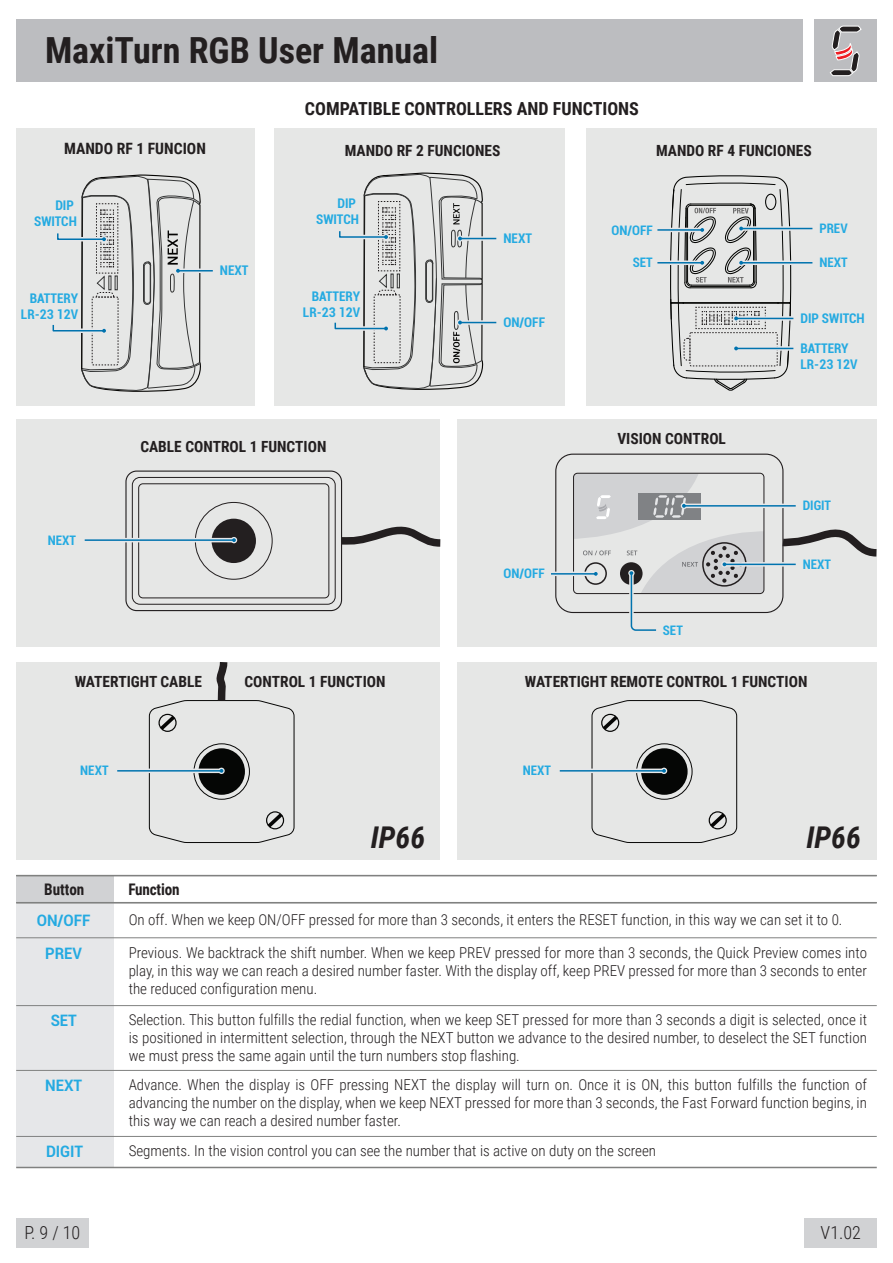
<style>
.page{position:relative;width:893px;height:1263px;background:#fff}
.page>*{position:absolute;margin:0;border:0;box-sizing:border-box;transform-origin:0 0}
.t1{font:700 36px "Roboto Condensed";color:#231f20}
.t2{font:italic 700 30px "Roboto Condensed";color:#231f20}
.t3{font:700 18px "Roboto Condensed";color:#231f20}
.t4{font:300 18px "Roboto Condensed";color:#231f20}
.t5{font:700 16.05px "Roboto Condensed";letter-spacing:-.01em;color:#231f20;scale:.95 1}
.t6{font:700 15.75px "Roboto";letter-spacing:-.005em;color:#24aae1;scale:.95 1}
.t7{font:700 15.6px "Roboto Condensed";color:#231f20}
.t8{font:700 15.45px "Roboto Condensed";color:#231f20}
.t9{font:300 15px/18px "Roboto Condensed";color:#231f20;text-align:justify}
.t10{font:700 condensed 13.35px/16px "Roboto";color:#24aae1;text-align:right}
.t11{font:700 condensed 13.2px "Roboto";color:#24aae1}
</style>
<div class="page">
<div style="left:457px;top:419px;width:419px;height:228px;background:#e6e7e6"></div>
<div style="left:16px;top:419px;width:424px;height:228px;background:#e6e7e6"></div>
<div style="left:457px;top:662px;width:419px;height:198px;background:#e6e7e6"></div>
<div style="left:16px;top:662px;width:424px;height:198px;background:#e6e7e6"></div>
<div style="left:16px;top:20px;width:787px;height:62px;background:#bcbdc0"></div>
<div style="left:814px;top:20px;width:63px;height:62px;background:#bcbdc0"></div>
<svg style="left:830px;top:26px;width:31px;height:50px"></svg>
<div style="left:16px;top:1218px;width:72px;height:30px;background:#d1d2d4"></div>
<div style="left:555px;top:454px;width:228px;height:159px;border:1px solid #231f20;border-radius:17px"></div>
<svg style="left:781px;top:516px;width:96px;height:44px"></svg>
<hr style="left:551px;top:572px;width:45px;height:4px;background:#e6e7e9">
<hr style="left:551px;top:573px;width:45px;height:2px;background:#0073ae">
<svg style="left:764px;top:562px;width:32px;height:5px"></svg>
<hr style="left:724px;top:564px;width:72px;height:1px;background:#0073ae">
<hr style="left:684px;top:504px;width:112px;height:4px;background:#e6e7e9">
<hr style="left:684px;top:505px;width:112px;height:2px;background:#0073ae">
<svg style="left:573px;top:473px;width:191px;height:158px"></svg>
<div style="left:132px;top:477px;width:203px;height:127px;border:1px solid #231f20;border-radius:8px"></div>
<div style="left:138px;top:484px;width:191px;height:114px;border:1px solid #231f20;border-radius:4px"></div>
<div style="left:125px;top:470px;width:217px;height:141px;border:1px solid #231f20;border-radius:11px"></div>
<div style="left:212px;top:519px;width:44px;height:44px;background:#231f20;border-radius:50%"></div>
<svg style="left:334px;top:514px;width:107px;height:36px"></svg>
<hr style="left:85px;top:538px;width:149px;height:4px;background:#e6e7e9">
<hr style="left:85px;top:539px;width:149px;height:2px;background:#0073ae">
<svg style="left:231px;top:537px;width:6px;height:6px"></svg>
<svg style="left:560px;top:771px;width:31px;height:1px"></svg>
<hr style="left:560px;top:770px;width:104px;height:1px;background:#0073ae">
<svg style="left:591px;top:700px;width:146px;height:143px"></svg>
<svg style="left:202px;top:662px;width:93px;height:181px"></svg>
<div style="left:16px;top:875px;width:97px;height:28px;background:#d1d2d4"></div>
<div style="left:16px;top:903px;width:97px;height:264px;background:#e6e7e9"></div>
<hr style="left:16px;top:937px;width:861px;height:1px;background:#808180">
<hr style="left:16px;top:1167px;width:861px;height:1px;background:#808180">
<hr style="left:16px;top:875px;width:861px;height:1px;background:#808180">
<hr style="left:16px;top:902px;width:861px;height:1px;background:#808180">
<hr style="left:16px;top:1005px;width:861px;height:1px;background:#808180">
<hr style="left:16px;top:1070px;width:861px;height:1px;background:#808180">
<hr style="left:16px;top:1136px;width:861px;height:1px;background:#808180">
<div style="left:805px;top:1218px;width:72px;height:30px;background:#d1d2d4"></div>
<div style="left:586px;top:128px;width:290px;height:277px;background:#e6e7e6"></div>
<svg style="left:657px;top:263px;width:13px;height:1px"></svg>
<hr style="left:657px;top:262px;width:45px;height:1px;background:#0073ae">
<hr style="left:657px;top:229px;width:45px;height:2px;background:#0073ae">
<svg style="left:792px;top:263px;width:20px;height:1px"></svg>
<hr style="left:741px;top:262px;width:71px;height:1px;background:#0073ae">
<div style="left:741px;top:226px;width:71px;height:5px;background:#abc9d9"></div>
<hr style="left:741px;top:228px;width:71px;height:1px;background:#0073ae">
<div style="left:16px;top:128px;width:239px;height:277px;background:#e6e7e6"></div>
<svg style="left:81px;top:174px;width:121px;height:1074px"></svg>
<svg style="left:200px;top:268px;width:13px;height:5px"></svg>
<hr style="left:178px;top:270px;width:35px;height:1px;background:#0073ae">
<svg style="left:52px;top:176px;width:148px;height:215px"></svg>
<div style="left:274px;top:128px;width:291px;height:277px;background:#e6e7e6"></div>
<hr style="left:736px;top:318px;width:57px;height:1px;background:#0073ae">
<hr style="left:736px;top:348px;width:57px;height:1px;background:#0073ae">
<svg style="left:670px;top:175px;width:122px;height:216px"></svg>
<div style="left:460px;top:236px;width:36px;height:5px;background:#acc9d9"></div>
<hr style="left:460px;top:238px;width:36px;height:1px;background:#0073ae">
<div style="left:460px;top:320px;width:36px;height:5px;background:#acc9d9"></div>
<hr style="left:460px;top:322px;width:36px;height:1px;background:#0073ae">
<svg style="left:334px;top:172px;width:150px;height:218px"></svg>
<h1 class="t1" style="left:45px;top:25px;width:395px">MaxiTurn RGB User Manual</h1>
<p class="t3" style="left:305px;top:96px;width:336px">COMPATIBLE CONTROLLERS AND FUNCTIONS</p>
<p class="t7" style="left:64px;top:138px;width:143px">MANDO RF 1 FUNCION</p>
<p class="t8" style="left:345px;top:140px;width:157px">MANDO RF 2 FUNCIONES</p>
<p class="t8" style="left:656px;top:140px;width:157px">MANDO RF 4 FUNCIONES</p>
<p class="t10" style="left:34px;top:197px;width:44px">DIP<br>SWITCH</p>
<p class="t10" style="left:220px;top:262px;width:30px">NEXT</p>
<p class="t10" style="left:316px;top:195px;width:44px">DIP<br>SWITCH</p>
<p class="t10" style="left:503px;top:230px;width:30px">NEXT</p>
<p class="t11" style="left:612px;top:221px;width:43px">ON/OFF</p>
<p class="t11" style="left:633px;top:253px;width:21px">SET</p>
<p class="t11" style="left:819px;top:219px;width:30px">PREV</p>
<p class="t11" style="left:819px;top:253px;width:30px">NEXT</p>
<p class="t10" style="left:21px;top:290px;width:59px">BATTERY<br>LR-23 12V</p>
<p class="t10" style="left:303px;top:288px;width:59px">BATTERY<br>LR-23 12V</p>
<p class="t10" style="left:503px;top:314px;width:43px">ON/OFF</p>
<p class="t10" style="left:800px;top:310px;width:66px">DIP SWITCH</p>
<p class="t10" style="left:800px;top:340px;width:59px;text-align:left">BATTERY<br>LR-23 12V</p>
<p class="t11" style="left:48px;top:531px;width:30px">NEXT</p>
<p class="t8" style="left:140px;top:435px;width:188px">CABLE CONTROL 1 FUNCTION</p>
<p class="t11" style="left:504px;top:564px;width:43px">ON/OFF</p>
<p class="t8" style="left:617px;top:428px;width:110px">VISION CONTROL</p>
<p class="t11" style="left:663px;top:621px;width:21px">SET</p>
<p class="t11" style="left:803px;top:496px;width:30px">DIGIT</p>
<p class="t11" style="left:803px;top:555px;width:30px">NEXT</p>
<p class="t8" style="left:75px;top:671px;width:129px">WATERTIGHT CABLE</p>
<p class="t8" style="left:245px;top:671px;width:143px">CONTROL 1 FUNCTION</p>
<p class="t8" style="left:525px;top:671px;width:284px">WATERTIGHT REMOTE CONTROL 1 FUNCTION</p>
<p class="t11" style="left:80px;top:761px;width:30px">NEXT</p>
<p class="t11" style="left:523px;top:761px;width:30px">NEXT</p>
<h2 class="t2" style="left:371px;top:816px;width:56px">IP66</h2>
<h2 class="t2" style="left:806px;top:816px;width:56px">IP66</h2>
<p class="t5" style="left:44px;top:878px;width:44px">Button</p>
<p class="t5" style="left:128px;top:878px;width:55px">Function</p>
<p class="t6" style="left:37px;top:909px;width:58px">ON/OFF</p>
<p class="t9" style="left:129px;top:910px;width:715px">On off. When we keep ON/OFF pressed for more than 3 seconds, it enters the RESET function, in this way we can set it to 0.</p>
<p class="t6" style="left:45px;top:942px;width:40px">PREV</p>
<p class="t9" style="left:129px;top:943px;width:740px">Previous. We backtrack the shift number. When we keep PREV pressed for more than 3 seconds, the Quick Preview comes into play, in this way we can reach a desired number faster. With the display off, keep PREV pressed for more than 3 seconds to enter the reduced configuration menu.</p>
<p class="t6" style="left:51px;top:1009px;width:29px">SET</p>
<p class="t9" style="left:129px;top:1010px;width:740px">Selection. This button fulfills the redial function, when we keep SET pressed for more than 3 seconds a digit is selected, once it is positioned in intermittent selection, through the NEXT button we advance to the desired number, to deselect the SET function we must press the same again until the turn numbers stop flashing.</p>
<p class="t6" style="left:45px;top:1074px;width:40px">NEXT</p>
<p class="t9" style="left:129px;top:1075px;width:740px">Advance. When the display is OFF pressing NEXT the display will turn on. Once it is ON, this button fulfills the function of advancing the number on the display, when we keep NEXT pressed for more than 3 seconds, the Fast Forward function begins, in this way we can reach a desired number faster.</p>
<p class="t9" style="left:129px;top:1141px;width:529px">Segments. In the vision control you can see the number that is active on duty on the screen</p>
<p class="t6" style="left:46px;top:1140px;width:41px">DIGIT</p>
<p class="t4" style="left:24px;top:1220px;width:57px">P. 9 / 10</p>
<p class="t4" style="left:821px;top:1220px;width:42px">V1.02</p>
</div>
